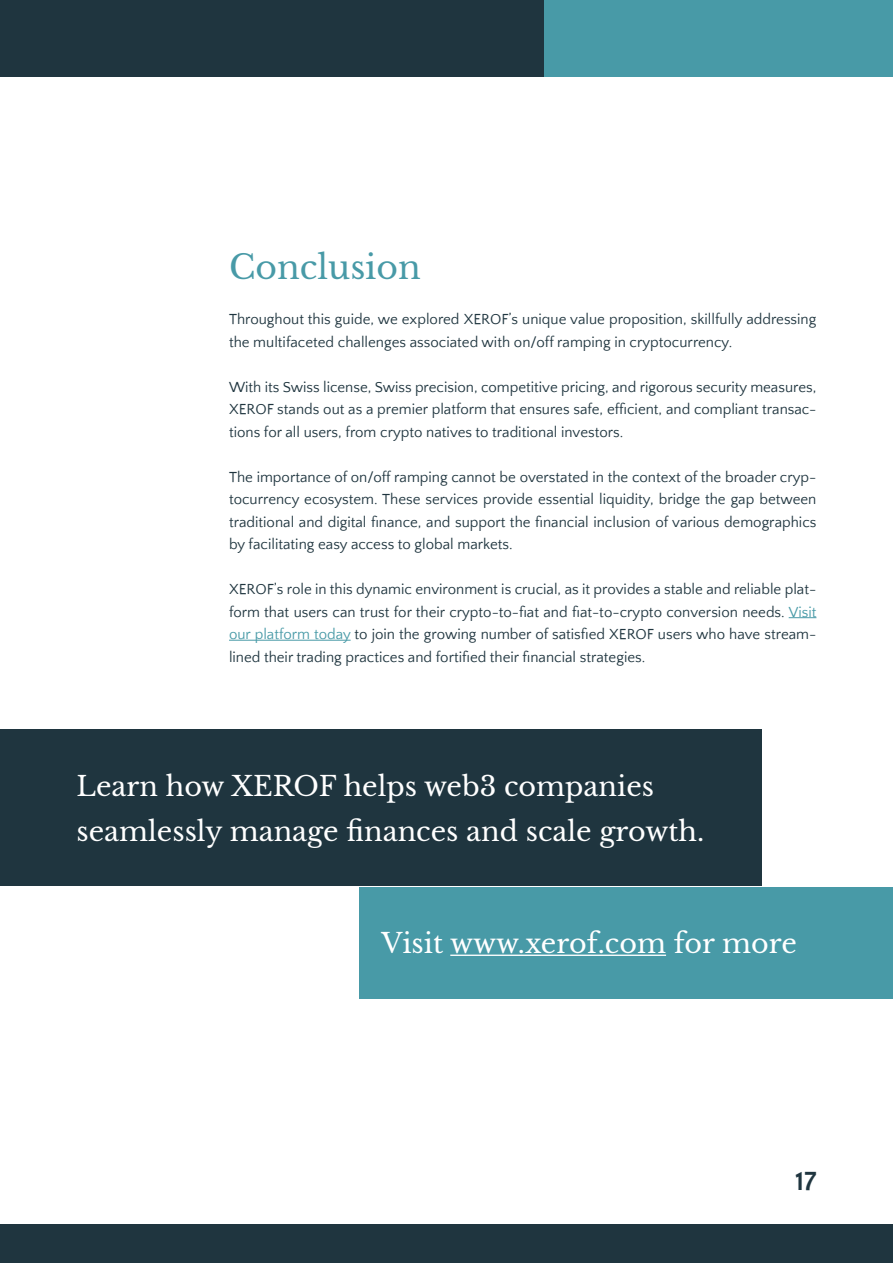
<style>
.page{position:relative;width:893px;height:1263px;background:#fff}
.page>*{position:absolute;margin:0;border:0;box-sizing:border-box;transform-origin:0 0}
.t1{font:33px "Libre Baskerville";color:#489aa7}
.t2{font:27px/45px "Libre Baskerville";color:#fff}
.t3{font:700 27px "Quattrocento Sans";color:#1f353f}
.t4{font:15px/22.5px "Quattrocento Sans";color:#1f353f;text-align:justify}
.s1{color:#489aa7}
</style>
<div class="page">
<div style="left:0;top:0;width:544px;height:77px;background:#1f353f"></div>
<div style="left:0;top:1224px;width:893px;height:39px;background:#1f353f"></div>
<div style="left:544px;top:0;width:349px;height:77px;background:#489aa7"></div>
<svg style="left:789px;top:617px;width:27px;height:1px"></svg>
<hr style="left:229px;top:640px;width:122px;height:1px;background:#489aa7">
<div style="left:0;top:729px;width:761px;height:157px;background:#1f353f"></div>
<div style="left:359px;top:887px;width:534px;height:111px;background:#489aa7"></div>
<hr style="left:450px;top:954px;width:216px;height:2px;background:#fff">
<h2 class="t1" style="left:229px;top:247px;width:193px">Conclusion</h2>
<p class="t4" style="left:229px;top:308px;width:589px">Throughout this guide, we explored XEROF’s unique value proposition, skillfully addressing the multifaceted challenges associated with on/off ramping in cryptocurrency.</p>
<p class="t4" style="left:229px;top:376px;width:589px">With its Swiss license, Swiss precision, competitive pricing, and rigorous security measures, XEROF stands out as a premier platform that ensures safe, efficient, and compliant transac&shy;tions for all users, from crypto natives to traditional investors.</p>
<p class="t4" style="left:229px;top:466px;width:589px">The importance of on/off ramping cannot be overstated in the context of the broader cryp&shy;tocurrency ecosystem. These services provide essential liquidity, bridge the gap between traditional and digital finance, and support the financial inclusion of various demographics by facilitating easy access to global markets.</p>
<p class="t4" style="left:229px;top:578px;width:589px">XEROF’s role in this dynamic environment is crucial, as it provides a stable and reliable plat&shy;form that users can trust for their crypto-to-fiat and fiat-to-crypto conversion needs. <span class="s1">Visit our platform today</span> to join the growing number of satisfied XEROF users who have stream&shy;lined their trading practices and fortified their financial strategies.</p>
<h3 class="t2" style="left:77px;top:764px;width:629px">Learn how XEROF helps web3 companies seamlessly manage finances and scale growth.</h3>
<h2 class="t2" style="left:381px;top:921px;width:417px">Visit www.xerof.com for more</h2>
<h2 class="t3" style="left:795px;top:1167px;width:23px">17</h2>
</div>
